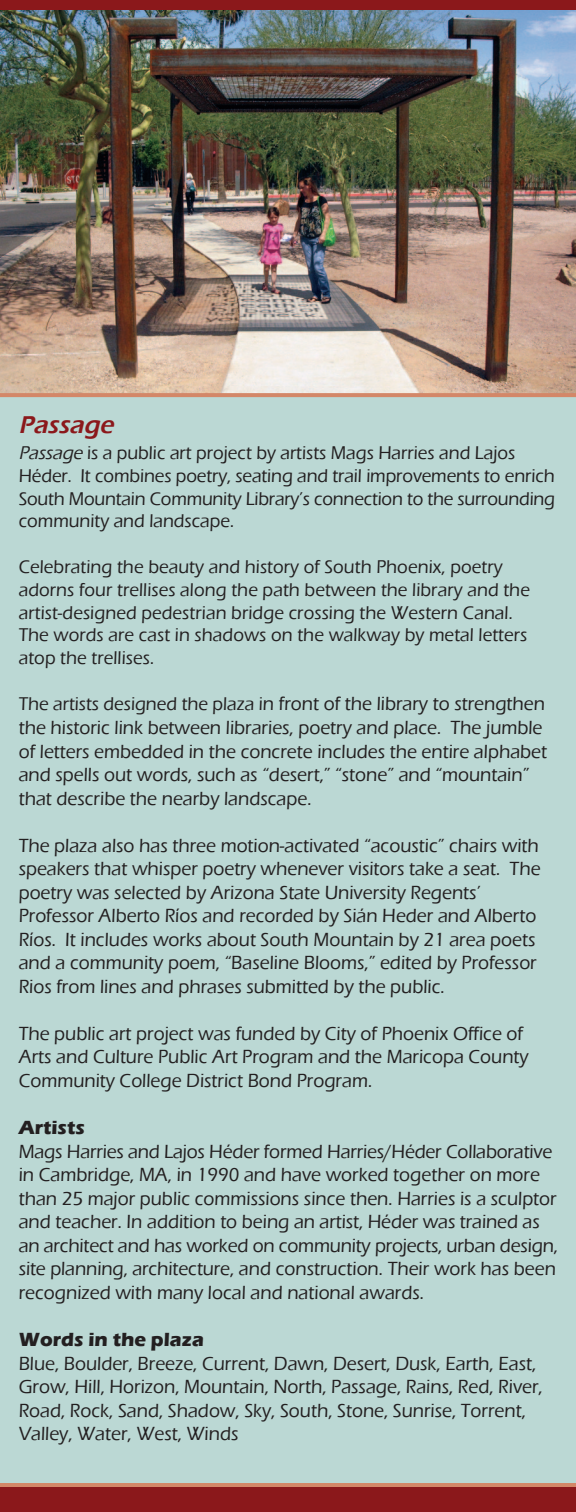
<style>
.page{position:relative;width:576px;height:1512px;background:#bbd8d4}
.page>*{position:absolute;margin:0;border:0;box-sizing:border-box;transform-origin:0 0}
.t1{font:italic 600 25px "Eras ITC";color:#8b181b}
.t2{font:500 19.6px/23.6px "Eras ITC";color:#231f20;scale:.95 1}
.t3{font:700 19.6px "Eras ITC";color:#231f20}
.t4{font:500 19px/22.8px "Eras ITC";letter-spacing:.005em;color:#231f20;scale:.95 1}
.s1{font-style:italic}
.s2{font-size:19px}
</style>
<div class="page">
<div style="left:0;top:1485px;width:576px;height:27px;background:#8b181b"></div>
<hr style="left:0;top:1483px;width:576px;height:4px;background:#d38768">
<img style="left:0;top:10px;width:576px;height:383px">
<div style="left:0;top:0;width:576px;height:10px;background:#8b181b"></div>
<hr style="left:0;top:393px;width:576px;height:4px;background:#d38768">
<p class="t1" style="left:19px;top:411px;width:101px">Passage</p>
<p class="t4" style="left:19px;top:441px;width:566px"><span class="s1">Passage</span> is a public art project by artists Mags Harries and Lajos Héder. It combines poetry, seating and trail improvements to enrich South Mountain Community Library’s connection to the surrounding community and landscape.</p>
<p class="t4" style="left:19px;top:555px;width:540px">Celebrating the beauty and history of South Phoenix, poetry adorns four trellises along the path between the library and the artist-designed pedestrian bridge crossing the Western Canal.</p>
<p class="t4" style="left:19px;top:624px;width:537px">The words are cast in shadows on the walkway by metal letters atop the trellises.</p>
<p class="t2" style="left:19px;top:692px;width:558px"><span class="s2">The artists designed the plaza i</span>n front of the library to strengthen the historic link between libraries, poetry and place. The jumble of letters embedded in the concrete includes the entire alphabet and spells out words, such as “desert,” “stone” and “mountain” that describe the nearby landscape.</p>
<p class="t2" style="left:19px;top:834px;width:551px;text-align:justify">The plaza also has three motion-activated “acoustic” chairs with speakers that whisper poetry whenever visitors take a seat. The poetry was selected by Arizona State University Regents’</p>
<p class="t2" style="left:19px;top:904px;width:547px;text-align:justify">Professor Alberto Ríos and recorded by Sián Heder and Alberto Ríos. It includes works about South Mountain by 21 area poets and a community poem, “Baseline Blooms,” edited by Professor Rios from lines and phrases submitted by the public.</p>
<p class="t2" style="left:19px;top:1022px;width:538px">The public art project was funded by City of Phoenix Office of<br>Arts and Culture Public Art Program and the Maricopa County<br>Community College District Bond Program.</p>
<p class="t3" style="left:19px;top:1116px;width:68px">Artists</p>
<p class="t2" style="left:19px;top:1140px;width:569px">Mags Harries and Lajos Héder formed Harries/Héder Collaborative in Cambridge, MA, in 1990 and have worked together on more than 25 major public commissions since then. Harries is a sculptor and teacher. In addition to being an artist, Héder was trained as an architect and has worked on community projects, urban design, site planning, architecture, and construction. Their work has been recognized with many local and national awards.</p>
<p class="t3" style="left:19px;top:1328px;width:187px">Words in the plaza</p>
<p class="t2" style="left:19px;top:1351px;width:553px">Blue, Boulder, Breeze, Current, Dawn, Desert, Dusk, Earth, East, Grow, Hill, Horizon, Mountain, North, Passage, Rains, Red, River, Road, Rock, Sand, Shadow, Sky, South, Stone, Sunrise, Torrent, Valley, Water, West, Winds</p>
</div>
